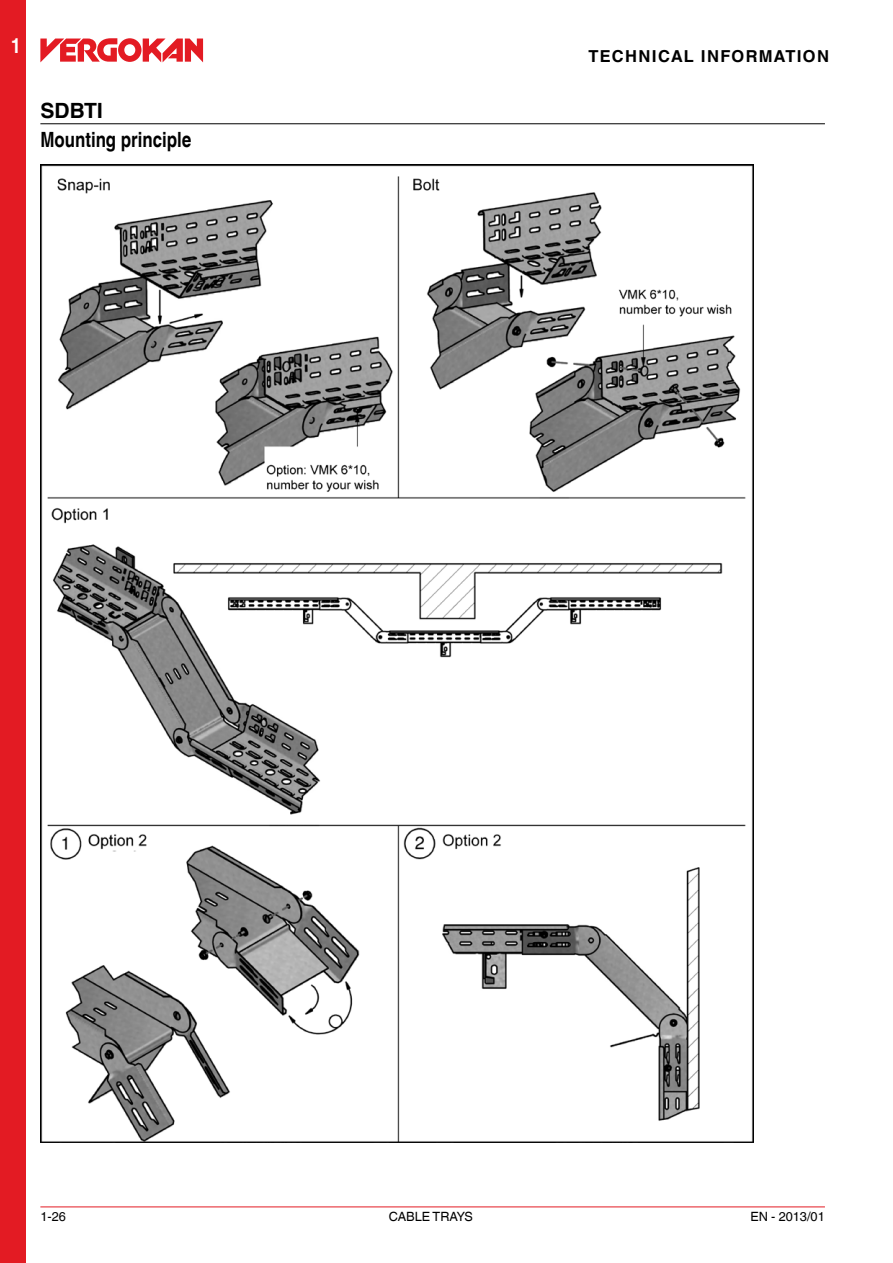
<style>
.page{position:relative;width:893px;height:1263px;background:#fff}
.page>*{position:absolute;margin:0;border:0;box-sizing:border-box;transform-origin:0 0}
.t1{font:700 21px/29.5px "Helvetica Linotype";color:#000}
.t2{font:700 21px "Helvetica Linotype";color:#fff;scale:.85 1}
.t3{font:700 16.5px "Helvetica Linotype";letter-spacing:.08em;color:#000}
.t4{font:12.75px "Helvetica Linotype";color:#000}
</style>
<div class="page">
<svg style="left:40px;top:38px;width:163px;height:24px"></svg>
<hr style="left:40px;top:1206px;width:785px;height:1px;background:#e31b23">
<div style="left:0;top:0;width:26px;height:1263px;background:#e31b23"></div>
<hr style="left:40px;top:123px;width:785px;height:1px;background:#000">
<img style="left:40px;top:164px;width:713px;height:978px">
<h1 class="t2" style="left:11px;top:34px;width:14px">1</h1>
<h1 class="t1" style="left:40px;top:96px;width:153px">SDBTI<br>Mounting principle</h1>
<p class="t3" style="left:588px;top:46px;width:242px">TECHNICAL INFORMATION</p>
<p class="t4" style="left:40px;top:1209px;width:27px">1-26</p>
<p class="t4" style="left:389px;top:1209px;width:86px">CABLE TRAYS</p>
<p class="t4" style="left:751px;top:1209px;width:76px">EN - 2013/01</p>
</div>
